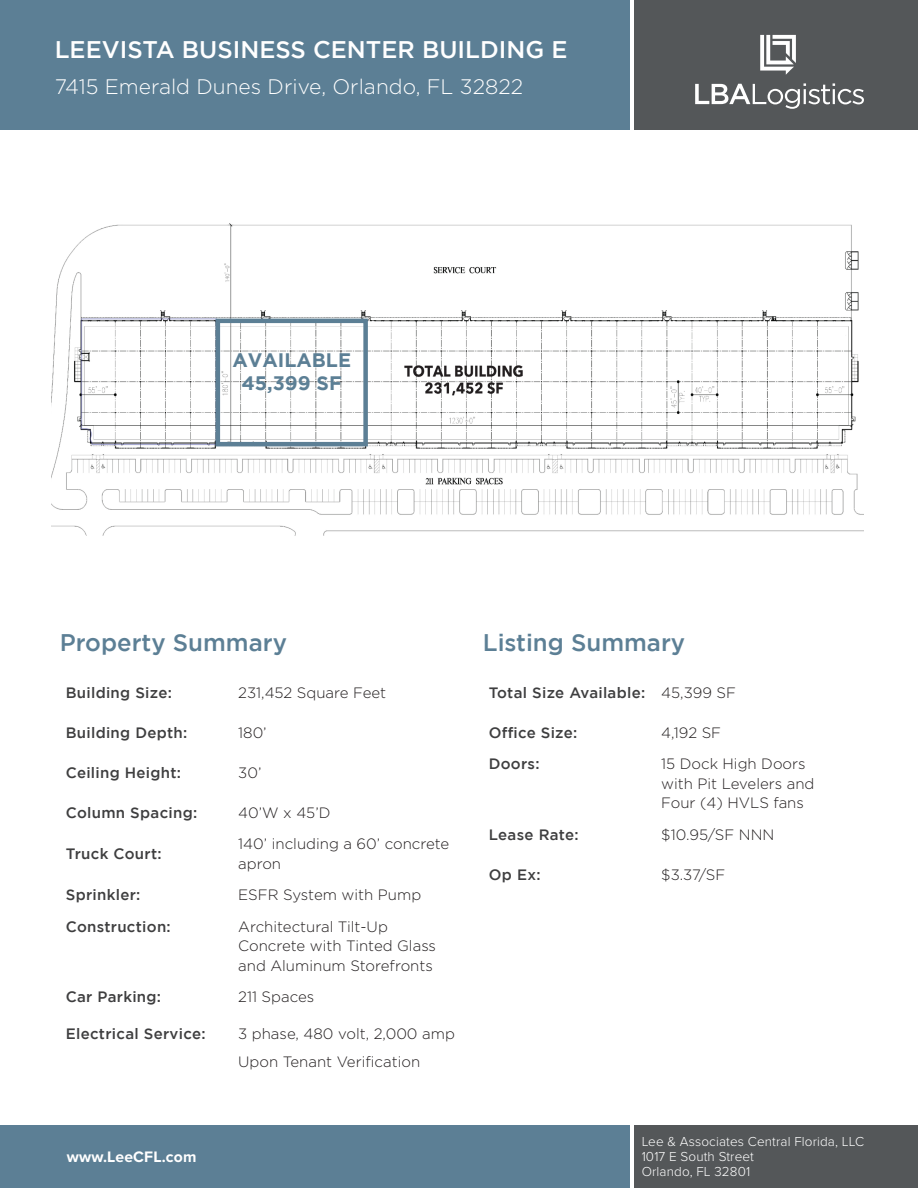
<style>
.page{position:relative;width:918px;height:1188px;background:#fff}
.page>*{position:absolute;margin:0;border:0;box-sizing:border-box;transform-origin:0 0}
.t1{font:500 24px "Gotham";color:#fff}
.t2{font:500 24px "Gotham";color:#5c7f95}
.t3{font:300 21px "Gotham";color:#fff}
.t4{font:700 19.5px "Gotham";color:#5c7f95}
.t5{font:700 15.75px "Proxima Nova";letter-spacing:.01em;color:#fff}
.t6{font:300 15px/19.5px "Gotham";color:#231f20}
.t7{font:500 15px "Gotham";letter-spacing:.02em;color:#3e3e3f}
.t8{font:300 13.5px "Proxima Nova";letter-spacing:.01em;color:#fff}
.s1{font-style:inherit}
</style>
<div class="page">
<div style="left:0;top:0;width:630px;height:130px;background:#5c7f95"></div>
<div style="left:634px;top:0;width:284px;height:130px;background:#545759"></div>
<div style="left:0;top:1125px;width:630px;height:63px;background:#5c7f95"></div>
<div style="left:634px;top:1125px;width:284px;height:63px;background:#545759"></div>
<svg style="left:695px;top:83px;width:169px;height:26px"></svg>
<svg style="left:760px;top:35px;width:36px;height:40px"></svg>
<img style="left:52px;top:223px;width:811px;height:313px">
<div style="left:216px;top:319px;width:152px;height:127px;border:4px solid #5c7f95"></div>
<p class="t1" style="left:55px;top:36px;width:79px">LEEVISTA</p>
<p class="t1" style="left:182px;top:36px;width:17px">BUSINESS</p>
<p class="t1" style="left:313px;top:36px;width:18px">CENTER</p>
<p class="t1" style="left:422px;top:36px;width:14px">BUI</p>
<p class="t1" style="left:465px;top:36px;width:30px">LDIN</p>
<p class="t1" style="left:525px;top:36px;width:40px">G E</p>
<p class="t3" style="left:55px;top:75px;width:470px"><span class="s1">7415 E</span>merald Dunes Drive, Orlando, FL 32822</p>
<p class="t4" style="left:232px;top:349px;width:120px">AVAILABLE</p>
<p class="t4" style="left:242px;top:372px;width:102px">45,399 SF</p>
<p class="t2" style="left:60px;top:629px;width:229px">Property Summary</p>
<p class="t7" style="left:66px;top:684px;width:108px">Building Size:</p>
<p class="t6" style="left:238px;top:683px;width:150px">231,452 Square Feet</p>
<p class="t7" style="left:66px;top:724px;width:123px">Building Depth:</p>
<p class="t6" style="left:238px;top:723px;width:30px">180’</p>
<p class="t7" style="left:66px;top:764px;width:117px">Ceiling Height:</p>
<p class="t6" style="left:238px;top:763px;width:25px">30’</p>
<p class="t7" style="left:66px;top:804px;width:133px">Column Spacing:</p>
<p class="t6" style="left:238px;top:803px;width:94px">40’W x 45’D</p>
<p class="t7" style="left:66px;top:845px;width:97px">Truck Court:</p>
<p class="t6" style="left:238px;top:834px;width:213px">140’ including a 60’ concrete apron</p>
<p class="t7" style="left:66px;top:886px;width:76px">Sprinkler:</p>
<p class="t6" style="left:238px;top:885px;width:185px">ESFR System with Pump</p>
<p class="t7" style="left:66px;top:918px;width:107px">Construction:</p>
<p class="t6" style="left:238px;top:916px;width:199px">Architectural Tilt-Up<br>Concrete with Tinted Glass and Aluminum Storefronts</p>
<p class="t7" style="left:66px;top:988px;width:97px">Car Parking:</p>
<p class="t6" style="left:238px;top:987px;width:78px">211 Spaces</p>
<p class="t7" style="left:66px;top:1025px;width:141px">Electrical Service:</p>
<p class="t6" style="left:238px;top:1023px;width:218px">3 phase, 480 volt, 2,000 amp</p>
<p class="t6" style="left:238px;top:1051px;width:184px">Upon Tenant Verification</p>
<p class="t5" style="left:67px;top:1145px;width:131px">www.LeeCFL.com</p>
<p class="t2" style="left:483px;top:629px;width:204px">Listing Summary</p>
<p class="t7" style="left:489px;top:684px;width:158px">Total Size Available:</p>
<p class="t6" style="left:661px;top:683px;width:76px">45,399 SF</p>
<p class="t7" style="left:489px;top:724px;width:90px">Office Size:</p>
<p class="t6" style="left:661px;top:723px;width:61px">4,192 SF</p>
<p class="t7" style="left:489px;top:756px;width:52px">Doors:</p>
<p class="t6" style="left:661px;top:754px;width:146px">15 Dock High Doors</p>
<p class="t6" style="left:661px;top:774px;width:155px">with Pit Levelers and</p>
<p class="t6" style="left:661px;top:793px;width:144px">Four (4) HVLS fans</p>
<p class="t7" style="left:489px;top:826px;width:91px">Lease Rate:</p>
<p class="t6" style="left:661px;top:825px;width:115px">$10.95/SF NNN</p>
<p class="t7" style="left:489px;top:866px;width:53px">Op Ex:</p>
<p class="t6" style="left:661px;top:865px;width:66px">$3.37/SF</p>
<p class="t8" style="left:642px;top:1131px;width:224px">Lee &amp; Associates Central Florida, LLC</p>
<p class="t8" style="left:642px;top:1146px;width:114px">1017 E South Street</p>
<p class="t8" style="left:642px;top:1161px;width:110px">Orlando, FL 32801</p>
</div>
